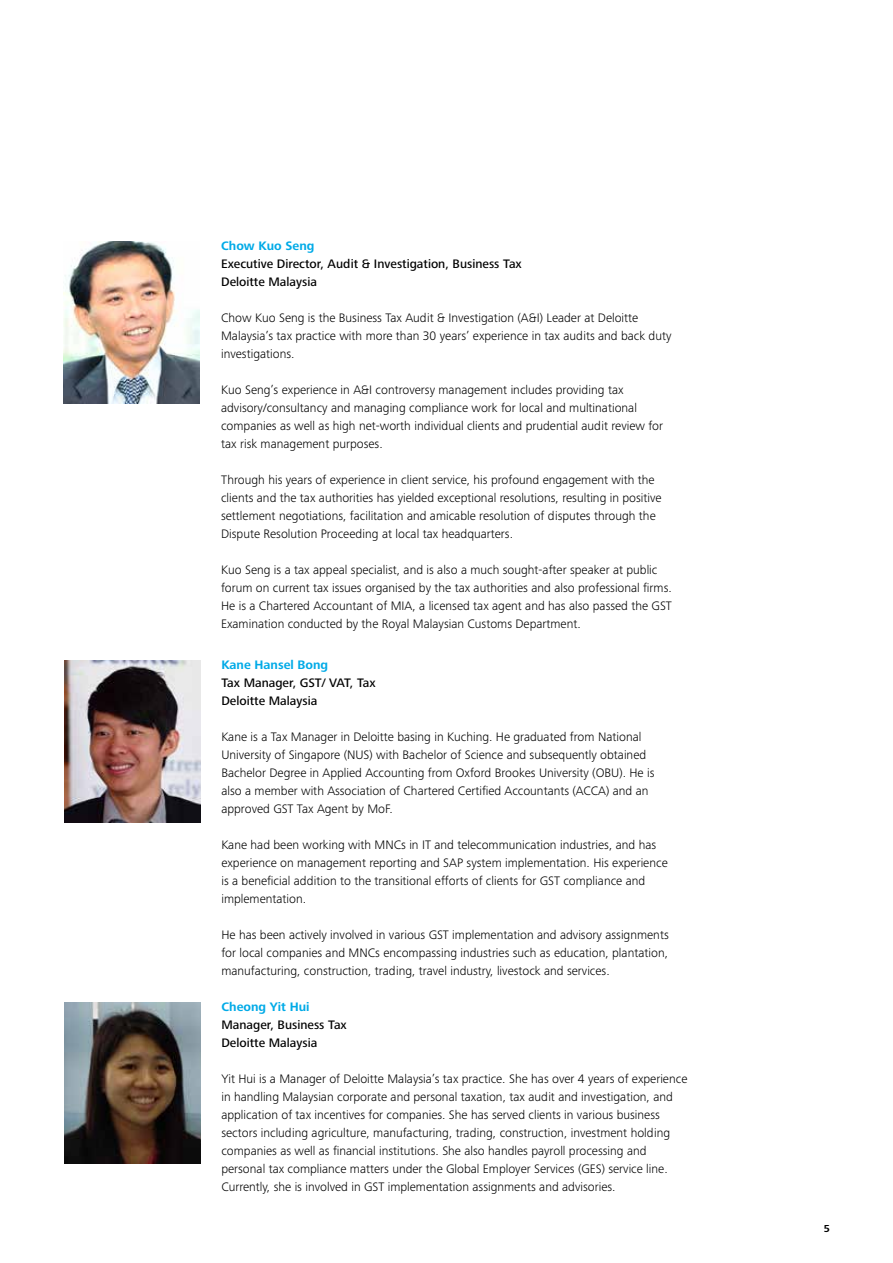
<style>
.page{position:relative;width:893px;height:1263px;background:#fff}
.page>*{position:absolute;margin:0;border:0;box-sizing:border-box;transform-origin:0 0}
.Body_styles_Body_cop{font:300 12.75px/18px "Frutiger Next Pro";color:#000}
.Subhead_styles_C_Sub{font:500 12.75px "Frutiger Next Pro";color:#000}
.Subhead_styles_B_Sub{font:500 12.75px "Frutiger Next Pro";color:#000}
.Subhead_styles_B_Sub-2{font:700 12.75px "Frutiger Next Pro";color:#00aae7}
</style>
<div class="page">
<img style="left:64px;top:242px;width:136px;height:161px">
<img style="left:64px;top:660px;width:136px;height:162px">
<img style="left:64px;top:1002px;width:136px;height:162px">
<p class="Subhead_styles_B_Sub-2" style="left:221px;top:239px;width:95px">Chow Kuo Seng</p>
<p class="Subhead_styles_B_Sub" style="left:221px;top:257px;width:302px">Executive Director, Audit &amp; Investigation, Business Tax</p>
<p class="Subhead_styles_B_Sub" style="left:221px;top:275px;width:97px">Deloitte Malaysia</p>
<p class="Body_styles_Body_cop" style="left:221px;top:309px;width:452px">Chow Kuo Seng is the Business Tax Audit &amp; Investigation (A&amp;I) Leader at Deloitte<br>Malaysia’s tax practice with more than 30 years’ experience in tax audits and back duty investigations.</p>
<p class="Body_styles_Body_cop" style="left:221px;top:381px;width:444px">Kuo Seng’s experience in A&amp;I controversy management includes providing tax advisory/consultancy and managing compliance work for local and multinational companies as well as high net-worth individual clients and prudential audit review for tax risk management purposes.</p>
<p class="Body_styles_Body_cop" style="left:221px;top:471px;width:442px">Through his years of experience in client service, his profound engagement with the clients and the tax authorities has yielded exceptional resolutions, resulting in positive settlement negotiations, facilitation and amicable resolution of disputes through the Dispute Resolution Proceeding at local tax headquarters.</p>
<p class="Body_styles_Body_cop" style="left:221px;top:561px;width:452px">Kuo Seng is a tax appeal specialist, and is also a much sought-after speaker at public forum on current tax issues organised by the tax authorities and also professional firms.<br>He is a Chartered Accountant of MIA, a licensed tax agent and has also passed the GST Examination conducted by the Royal Malaysian Customs Department.</p>
<p class="Subhead_styles_B_Sub-2" style="left:221px;top:657px;width:108px">Kane Hansel Bong</p>
<p class="Subhead_styles_C_Sub" style="left:221px;top:675px;width:156px">Tax Manager, GST/ VAT, Tax</p>
<p class="Subhead_styles_C_Sub" style="left:221px;top:693px;width:97px">Deloitte Malaysia</p>
<p class="Body_styles_Body_cop" style="left:221px;top:728px;width:435px">Kane is a Tax Manager in Deloitte basing in Kuching. He graduated from National University of Singapore (NUS) with Bachelor of Science and subsequently obtained Bachelor Degree in Applied Accounting from Oxford Brookes University (OBU). He is also a member with Association of Chartered Certified Accountants (ACCA) and an approved GST Tax Agent by MoF.</p>
<p class="Body_styles_Body_cop" style="left:221px;top:836px;width:448px">Kane had been working with MNCs in IT and telecommunication industries, and has experience on management reporting and SAP system implementation. His experience is a beneficial addition to the transitional efforts of clients for GST compliance and implementation.</p>
<p class="Body_styles_Body_cop" style="left:221px;top:926px;width:449px;text-align:justify">He has been actively involved in various GST implementation and advisory assignments for local companies and MNCs encompassing industries such as education, plantation, manufacturing, construction, trading, travel industry, livestock and services.</p>
<p class="Subhead_styles_B_Sub-2" style="left:221px;top:999px;width:90px">Cheong Yit Hui</p>
<p class="Subhead_styles_C_Sub" style="left:221px;top:1017px;width:127px">Manager, Business Tax</p>
<p class="Subhead_styles_C_Sub" style="left:221px;top:1035px;width:97px">Deloitte Malaysia</p>
<p class="Body_styles_Body_cop" style="left:221px;top:1069px;width:467px">Yit Hui is a Manager of Deloitte Malaysia’s tax practice. She has over 4 years of experience in handling Malaysian corporate and personal taxation, tax audit and investigation, and application of tax incentives for companies. She has served clients in various business sectors including agriculture, manufacturing, trading, construction, investment holding companies as well as financial institutions. She also handles payroll processing and personal tax compliance matters under the Global Employer Services (GES) service line.<br>Currently, she is involved in GST implementation assignments and advisories.</p>
</div>
